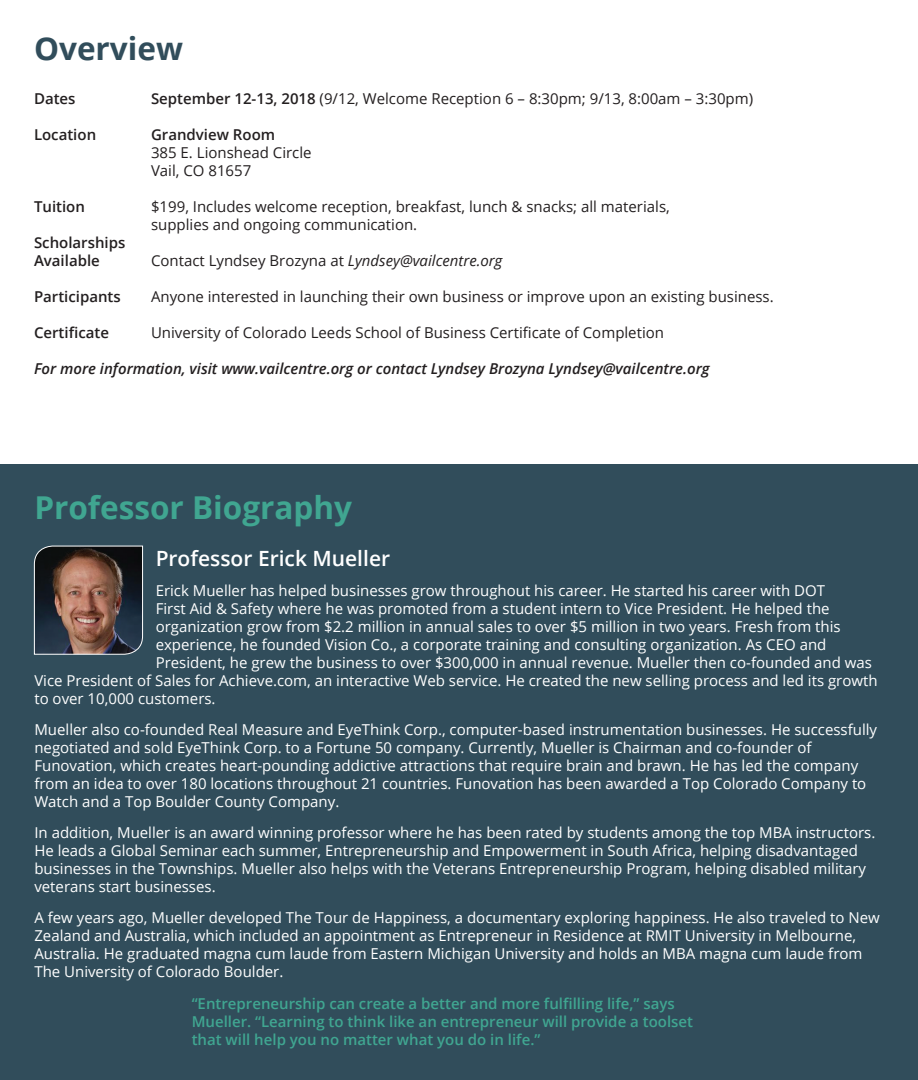
<style>
.page{position:relative;width:918px;height:1080px;background:#fff}
.page>*{position:absolute;margin:0;border:0;box-sizing:border-box;transform-origin:0 0}
.t1{font:700 31.5px "Open Sans";color:#40a691}
.t2{font:700 31.5px "Open Sans";color:#314d5b}
.t3{font:600 21px "Open Sans";color:#fff}
.t4{font:15px/18px "Open Sans";color:#fff}
.t5{font:15px/18px "Open Sans";color:#231f20}
.t6{font:600 15px/18px "Open Sans";color:#40a691}
.t7{font:italic 600 15px "Open Sans";color:#231f20}
.t8{font:600 15px/18px "Open Sans";color:#231f20}
.s1{font-weight:600}
.s2{font-style:italic}
</style>
<div class="page">
<div style="left:0;top:465px;width:918px;height:615px;background:#314d5b"></div>
<img style="left:34px;top:545px;width:109px;height:110px">
<h1 class="t2" style="left:34px;top:27px;width:151px">Overview</h1>
<p class="t8" style="left:34px;top:89px;width:43px">Dates</p>
<p class="t5" style="left:151px;top:89px;width:604px"><span class="s1">September 12-13, 2018</span> (9/12, Welcome Reception 6 – 8:30pm; 9/13, 8:00am – 3:30pm)</p>
<p class="t8" style="left:34px;top:125px;width:64px">Location</p>
<p class="t8" style="left:151px;top:125px;width:126px">Grandview Room</p>
<p class="t5" style="left:151px;top:143px;width:162px">385 E. Lionshead Circle<br>Vail, CO 81657</p>
<p class="t8" style="left:34px;top:197px;width:52px">Tuition</p>
<p class="t5" style="left:151px;top:197px;width:520px">$199, Includes welcome reception, breakfast, lunch &amp; snacks; all materials, supplies and ongoing communication.</p>
<p class="t8" style="left:34px;top:233px;width:93px">Scholarships<br>Available</p>
<p class="t5" style="left:151px;top:251px;width:353px">Contact Lyndsey Brozyna at <span class="s2">Lyndsey@vailcentre.org</span></p>
<p class="t8" style="left:34px;top:287px;width:88px">Participants</p>
<p class="t5" style="left:151px;top:287px;width:624px">Anyone interested in launching their own business or improve upon an existing business.</p>
<p class="t8" style="left:34px;top:323px;width:76px">Certificate</p>
<p class="t5" style="left:151px;top:323px;width:515px">University of Colorado Leeds School of Business Certificate of Completion</p>
<p class="t7" style="left:34px;top:358px;width:677px">For more information, visit www.vailcentre.org or contact Lyndsey Brozyna Lyndsey@vailcentre.org</p>
<h1 class="t1" style="left:34px;top:486px;width:319px">Professor Biography</h1>
<h2 class="t3" style="left:156px;top:544px;width:236px">Professor Erick Mueller</h2>
<p class="t4" style="left:156px;top:582px;width:671px">Erick Mueller has helped businesses grow throughout his career. He started his career with DOT</p>
<p class="t4" style="left:156px;top:600px;width:675px">First Aid &amp; Safety where he was promoted from a student intern to Vice President. He helped the</p>
<p class="t4" style="left:156px;top:618px;width:687px">organization grow from $2.2 million in annual sales to over $5 million in two years. Fresh from this</p>
<p class="t4" style="left:156px;top:636px;width:672px">experience, he founded Vision Co., a corporate training and consulting organization. As CEO and</p>
<p class="t4" style="left:156px;top:654px;width:718px">President, he grew the business to over $300,000 in annual revenue. Mueller then co-founded and was</p>
<p class="t4" style="left:34px;top:672px;width:845px">Vice President of Sales for Achieve.com, an interactive Web service. He created the new selling process and led its growth</p>
<p class="t4" style="left:34px;top:690px;width:183px">to over 10,000 customers.</p>
<p class="t4" style="left:34px;top:720px;width:844px">Mueller also co-founded Real Measure and EyeThink Corp., computer-based instrumentation businesses. He successfully negotiated and sold EyeThink Corp. to a Fortune 50 company. Currently, Mueller is Chairman and co-founder of Funovation, which creates heart-pounding addictive attractions that require brain and brawn. He has led the company from an idea to over 180 locations throughout 21 countries. Funovation has been awarded a Top Colorado Company to Watch and a Top Boulder County Company.</p>
<p class="t4" style="left:34px;top:823px;width:842px">In addition, Mueller is an award winning professor where he has been rated by students among the top MBA instructors.<br>He leads a Global Seminar each summer, Entrepreneurship and Empowerment in South Africa, helping disadvantaged businesses in the Townships. Mueller also helps with the Veterans Entrepreneurship Program, helping disabled military veterans start businesses.</p>
<p class="t4" style="left:34px;top:908px;width:847px">A few years ago, Mueller developed The Tour de Happiness, a documentary exploring happiness. He also traveled to New Zealand and Australia, which included an appointment as Entrepreneur in Residence at RMIT University in Melbourne, Australia. He graduated magna cum laude from Eastern Michigan University and holds an MBA magna cum laude from The University of Colorado Boulder.</p>
<p class="t6" style="left:192px;top:995px;width:503px">“Entrepreneurship can create a better and more fulfilling life,” says<br>Mueller. “Learning to think like an entrepreneur will provide a toolset that will help you no matter what you do in life.”</p>
</div>
